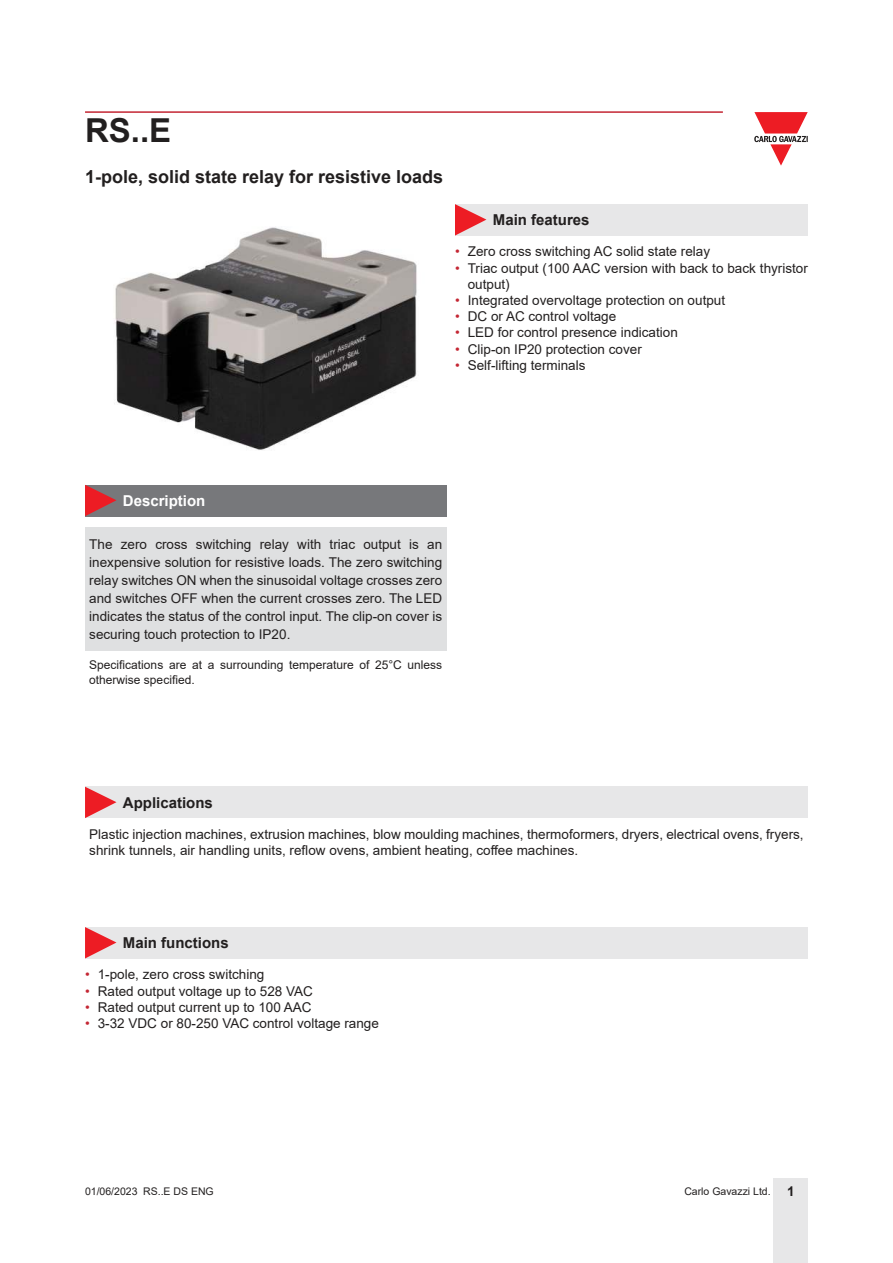
<style>
.page{position:relative;width:893px;height:1263px;background:#fff}
.page>*{position:absolute;margin:0;border:0;box-sizing:border-box;transform-origin:0 0}
.t1{font:700 33px "Arial";color:#221f1f}
.t2{font:700 18px "Arial";color:#221f1f}
.t3{font:700 15px "Arial";color:#221f1f}
.t4{font:700 15px "Arial";color:#fff}
.t5{font:13.5px/18px "Arial";color:#221f1f}
.t6{font:12px/15px "Arial";color:#221f1f}
.t7{font:10.5px "Arial";color:#221f1f}
.s1{color:#c42633}
.s2{font-weight:700;font-size:13.5px}
</style>
<div class="page">
<div style="left:774px;top:1178px;width:34px;height:85px;background:#e7e7e8"></div>
<svg style="left:754px;top:112px;width:54px;height:54px"></svg>
<hr style="left:85px;top:111px;width:638px;height:2px;background:#c42633">
<div style="left:455px;top:204px;width:353px;height:32px;background:#e7e7e8"></div>
<svg style="left:455px;top:204px;width:31px;height:32px"></svg>
<div style="left:85px;top:527px;width:361px;height:123px;background:#dfe0e1"></div>
<div style="left:85px;top:787px;width:723px;height:31px;background:#e7e7e8"></div>
<svg style="left:85px;top:787px;width:31px;height:31px"></svg>
<div style="left:85px;top:927px;width:723px;height:31px;background:#e7e7e8"></div>
<svg style="left:85px;top:927px;width:31px;height:31px"></svg>
<div style="left:85px;top:485px;width:361px;height:31px;background:#77787b"></div>
<svg style="left:85px;top:485px;width:31px;height:31px"></svg>
<img style="left:114px;top:227px;width:303px;height:223px">
<h1 class="t1" style="left:85px;top:118px;width:88px">RS..E</h1>
<h2 class="t2" style="left:85px;top:170px;width:360px">1-pole, solid state relay for resistive loads</h2>
<p class="t3" style="left:493px;top:214px;width:98px">Main features</p>
<p class="t5" style="left:455px;top:244px;width:257px"><span class="s1">•</span> Zero cross switching AC solid state relay</p>
<p class="t5" style="left:468px;top:261px;width:342px;line-height:16.2px;text-indent:-13px"><span class="s1">•</span> Triac output (100 AAC version with back to back thyristor output)</p>
<p class="t5" style="left:455px;top:293px;width:272px"><span class="s1">•</span> Integrated overvoltage protection on output</p>
<p class="t5" style="left:455px;top:309px;width:163px"><span class="s1">•</span> DC or AC control voltage</p>
<p class="t5" style="left:455px;top:325px;width:224px"><span class="s1">•</span> LED for control presence indication</p>
<p class="t5" style="left:455px;top:341px;width:188px"><span class="s1">•</span> Clip-on IP20 protection cover</p>
<p class="t5" style="left:455px;top:357px;width:132px"><span class="s1">•</span> Self-lifting terminals</p>
<p class="t4" style="left:123px;top:495px;width:84px">Description</p>
<p class="t5" style="left:89px;top:536px;width:354px;text-align:justify">The zero cross switching relay with triac output is an inexpensive solution for resistive loads. The zero switching relay switches ON when the sinusoidal voltage crosses zero and switches OFF when the current crosses zero. The LED indicates the status of the control input. The clip-on cover is securing touch protection to IP20.</p>
<p class="t6" style="left:89px;top:657px;width:354px">Speci昀椀cations are at a surrounding temperature of 25°C unless otherwise speci昀椀ed.</p>
<p class="t3" style="left:123px;top:797px;width:92px">Applications</p>
<p class="t5" style="left:89px;top:827px;width:716px;line-height:16.2px">Plastic injection machines, extrusion machines, blow moulding machines, thermoformers, dryers, electrical ovens, fryers, shrink tunnels, air handling units, re昀氀ow ovens, ambient heating, co昀昀ee machines.</p>
<p class="t3" style="left:123px;top:937px;width:107px">Main functions</p>
<p class="t5" style="left:85px;top:967px;width:181px"><span class="s1">•</span> 1-pole, zero cross switching</p>
<p class="t5" style="left:85px;top:982px;width:229px"><span class="s1">•</span> Rated output voltage up to 528 VAC</p>
<p class="t5" style="left:85px;top:999px;width:228px"><span class="s1">•</span> Rated output current up to 100 AAC</p>
<p class="t5" style="left:85px;top:1014px;width:295px"><span class="s1">•</span> 3-32 VDC or 80-250 VAC control voltage range</p>
<p class="t7" style="left:85px;top:1187px;width:130px">01/06/2023 RS..E DS ENG</p>
<p class="t7" style="left:684px;top:1185px;width:112px">Carlo Gavazzi Ltd. <span class="s2">1</span></p>
</div>
